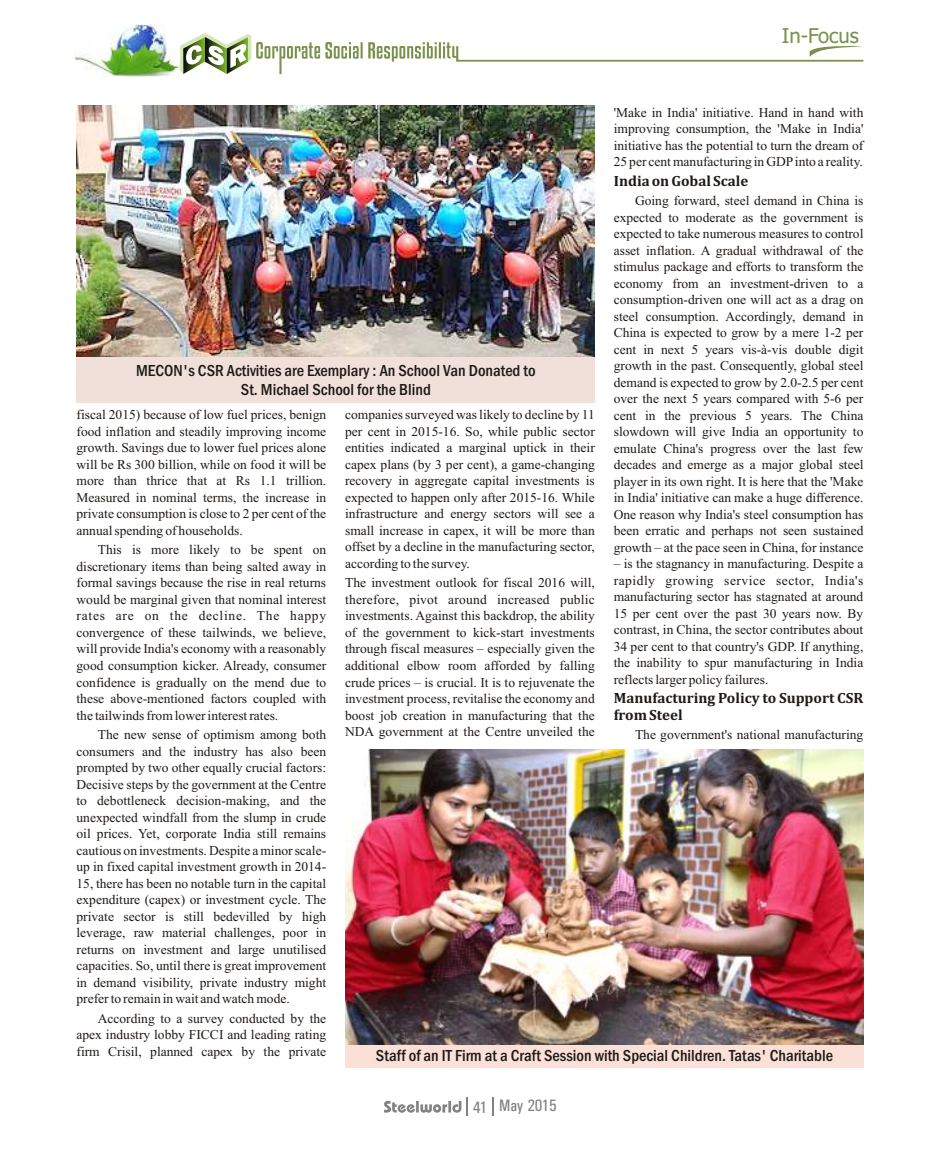
<style>
.page{position:relative;width:940px;height:1174px;background:#fff}
.page>*{position:absolute;margin:0;border:0;box-sizing:border-box;transform-origin:0 0}
.t1{font:20.4px "Tahoma";color:#7a914d}
.t2{font:16.65px "Univers Condensed";letter-spacing:-.01em;color:#828282}
.t3{font:500 condensed 16.5px/18.8px "Franklin Gothic";color:#1f1a17;text-align:center}
.t4{font:700 15px/16.5px "Cambria";color:#1f1a17}
.t5{font:13.5px/16.5px "Times New Roman";color:#1f1a17;text-align:justify}
</style>
<div class="page">
<img style="left:75px;top:24px;width:105px;height:53px">
<svg style="left:180px;top:33px;width:683px;height:41px"></svg>
<img style="left:77px;top:106px;width:518px;height:251px">
<div style="left:77px;top:357px;width:518px;height:46px;background:#f0e0d9"></div>
<img style="left:345px;top:749px;width:518px;height:296px">
<div style="left:345px;top:1045px;width:518px;height:23px;background:#fae0d6"></div>
<svg style="left:384px;top:1097px;width:84px;height:19px"></svg>
<svg style="left:493px;top:1097px;width:1px;height:19px"></svg>
<h1 class="t1" style="left:782px;top:28px;width:79px">In-Focus</h1>
<p class="t5" style="left:614px;top:105px;width:251px">'Make in India' initiative. Hand in hand with improving consumption, the 'Make in India' initiative has the potential to turn the dream of 25 per cent manufacturing in GDPinto a reality.</p>
<p class="t4" style="left:614px;top:173px;width:136px">India on Gobal Scale</p>
<p class="t5" style="left:614px;top:194px;width:251px;text-indent:21px">Going forward, steel demand in China is expected to moderate as the government is expected to take numerous measures to control asset inflation. A gradual withdrawal of the stimulus package and efforts to transform the economy from an investment-driven to a consumption-driven one will act as a drag on steel consumption. Accordingly, demand in China is expected to grow by a mere 1-2 per cent in next 5 years vis-à-vis double digit growth in the past. Consequently, global steel demand is expected to grow by 2.0-2.5 per cent over the next 5 years compared with 5-6 per cent in the previous 5 years. The China slowdown will give India an opportunity to emulate China's progress over the last few decades and emerge as a major global steel player in its own right. It is here that the 'Make in India' initiative can make a huge difference.<br>One reason why India's steel consumption has been erratic and perhaps not seen sustained growth – at the pace seen in China, for instance</p>
<p class="t5" style="left:614px;top:557px;width:251px">– is the stagnancy in manufacturing. Despite a rapidly growing service sector, India's manufacturing sector has stagnated at around 15 per cent over the past 30 years now. By contrast, in China, the sector contributes about 34 per cent to that country's GDP. If anything, the inability to spur manufacturing in India reflects larger policy failures.</p>
<p class="t4" style="left:614px;top:691px;width:251px">Manufacturing Policy to Support CSR from Steel</p>
<p class="t5" style="left:635px;top:728px;width:230px">The government's national manufacturing</p>
<p class="t3" style="left:136px;top:363px;width:401px">MECON's CSR Activities are Exemplary : An School Van Donated to<br>St. Michael School for the Blind</p>
<p class="t5" style="left:345px;top:408px;width:251px">companies surveyed was likely to decline by 11 per cent in 2015-16. So, while public sector entities indicated a marginal uptick in their capex plans (by 3 per cent), a game-changing recovery in aggregate capital investments is expected to happen only after 2015-16. While infrastructure and energy sectors will see a small increase in capex, it will be more than offset by a decline in the manufacturing sector, according to the survey.</p>
<p class="t5" style="left:345px;top:576px;width:251px">The investment outlook for fiscal 2016 will, therefore, pivot around increased public investments. Against this backdrop, the ability of the government to kick-start investments through fiscal measures – especially given the additional elbow room afforded by falling crude prices – is crucial. It is to rejuvenate the investment process, revitalise the economy and boost job creation in manufacturing that the NDA government at the Centre unveiled the</p>
<p class="t5" style="left:77px;top:408px;width:251px">fiscal 2015) because of low fuel prices, benign food inflation and steadily improving income growth. Savings due to lower fuel prices alone will be Rs 300 billion, while on food it will be more than thrice that at Rs 1.1 trillion.<br>Measured in nominal terms, the increase in private consumption is close to 2 per cent of the annual spending of households.</p>
<p class="t5" style="left:77px;top:543px;width:251px;text-indent:21px">This is more likely to be spent on discretionary items than being salted away in formal savings because the rise in real returns would be marginal given that nominal interest rates are on the decline. The happy convergence of these tailwinds, we believe, will provide India's economy with a reasonably good consumption kicker. Already, consumer confidence is gradually on the mend due to these above-mentioned factors coupled with the tailwinds from lower interest rates.</p>
<p class="t5" style="left:77px;top:727px;width:251px;text-indent:21px">The new sense of optimism among both consumers and the industry has also been prompted by two other equally crucial factors:<br>Decisive steps by the government at the Centre to debottleneck decision-making, and the unexpected windfall from the slump in crude oil prices. Yet, corporate India still remains cautious on investments. Despite a minor scale&shy;up in fixed capital investment growth in 2014- 15, there has been no notable turn in the capital expenditure (capex) or investment cycle. The private sector is still bedevilled by high leverage, raw material challenges, poor in returns on investment and large unutilised capacities. So, until there is great improvement in demand visibility, private industry might prefer to remain in wait and watch mode.</p>
<p class="t5" style="left:76px;top:1011px;width:251px;text-indent:21px">According to a survey conducted by the apex industry lobby FICCI and leading rating firm Crisil, planned capex by the private</p>
<p class="t3" style="left:376px;top:1047px;width:459px">Staff of an IT Firm at a Craft Session with Special Children. Tatas' Charitable</p>
<p class="t2" style="left:473px;top:1099px;width:85px">41 May 2015</p>
</div>
